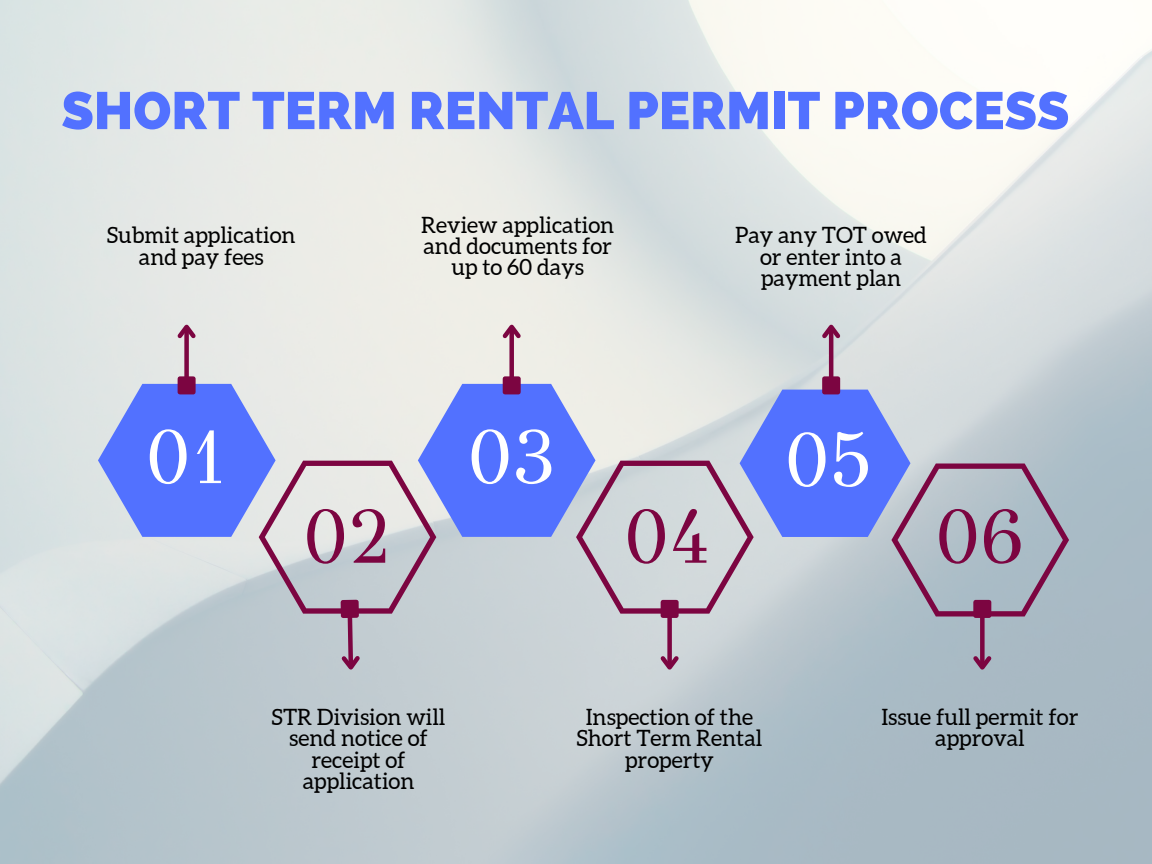
<style>
.page{position:relative;width:1152px;height:864px;background:#fff}
.page>*{position:absolute;margin:0;border:0;box-sizing:border-box;transform-origin:0 0}
.t1{font:76.5px "GFS Didot";color:#fff}
.t2{font:76.5px "GFS Didot";color:#7c0541}
.t3{font:800 52.5px "Raleway";color:#5271ff}
.t4{font:22.5px/21.3px "Aleo";color:#000;text-align:center}
</style>
<div class="page">
<div style="left:184px;top:327px;width:5px;height:51px;background:#7c0541"></div>
<div style="left:180px;top:379px;width:13px;height:13px;background:#7c0541"></div>
<div style="left:178px;top:376px;width:18px;height:18px;border:5px solid #7c0541"></div>
<svg style="left:174px;top:319px;width:26px;height:23px"></svg>
<div style="left:509px;top:327px;width:5px;height:51px;background:#7c0541"></div>
<div style="left:505px;top:379px;width:13px;height:13px;background:#7c0541"></div>
<div style="left:503px;top:376px;width:18px;height:18px;border:5px solid #7c0541"></div>
<svg style="left:499px;top:319px;width:26px;height:23px"></svg>
<hr style="left:829px;top:327px;width:4px;height:51px;background:#7c0541">
<div style="left:824px;top:379px;width:14px;height:13px;background:#7c0541"></div>
<div style="left:822px;top:376px;width:18px;height:18px;border:5px solid #7c0541"></div>
<svg style="left:818px;top:319px;width:26px;height:23px"></svg>
<svg style="left:98px;top:384px;width:971px;height:291px;background:#aeb7da"></svg>
<div style="left:976px;top:602px;width:13px;height:14px;background:#7c0541"></div>
<div style="left:973px;top:600px;width:18px;height:18px;border:5px solid #7c0541"></div>
<h2 class="t3" style="left:61px;top:80px;width:1009px">SHORT TERM RENTAL PERMIT PROCESS</h2>
<p class="t4" style="left:107px;top:225px;width:190px">Submit application and pay fees</p>
<p class="t4" style="left:421px;top:214px;width:195px">Review application and documents for up to 60 days</p>
<p class="t4" style="left:735px;top:225px;width:193px">Pay any TOT owed or enter into a payment plan</p>
<h1 class="t1" style="left:146px;top:411px;width:82px">01</h1>
<h1 class="t2" style="left:304px;top:490px;width:89px">02</h1>
<h1 class="t1" style="left:468px;top:411px;width:89px">03</h1>
<h1 class="t2" style="left:625px;top:490px;width:87px">04</h1>
<h1 class="t1" style="left:785px;top:414px;width:89px">05</h1>
<h1 class="t2" style="left:936px;top:490px;width:90px">06</h1>
<p class="t4" style="left:272px;top:706px;width:175px">STR Division will send notice of receipt of application</p>
<p class="t4" style="left:577px;top:706px;width:187px">Inspection of the<br>Short Term Rental property</p>
<p class="t4" style="left:881px;top:706px;width:199px">Issue full permit for approval</p>
</div>
